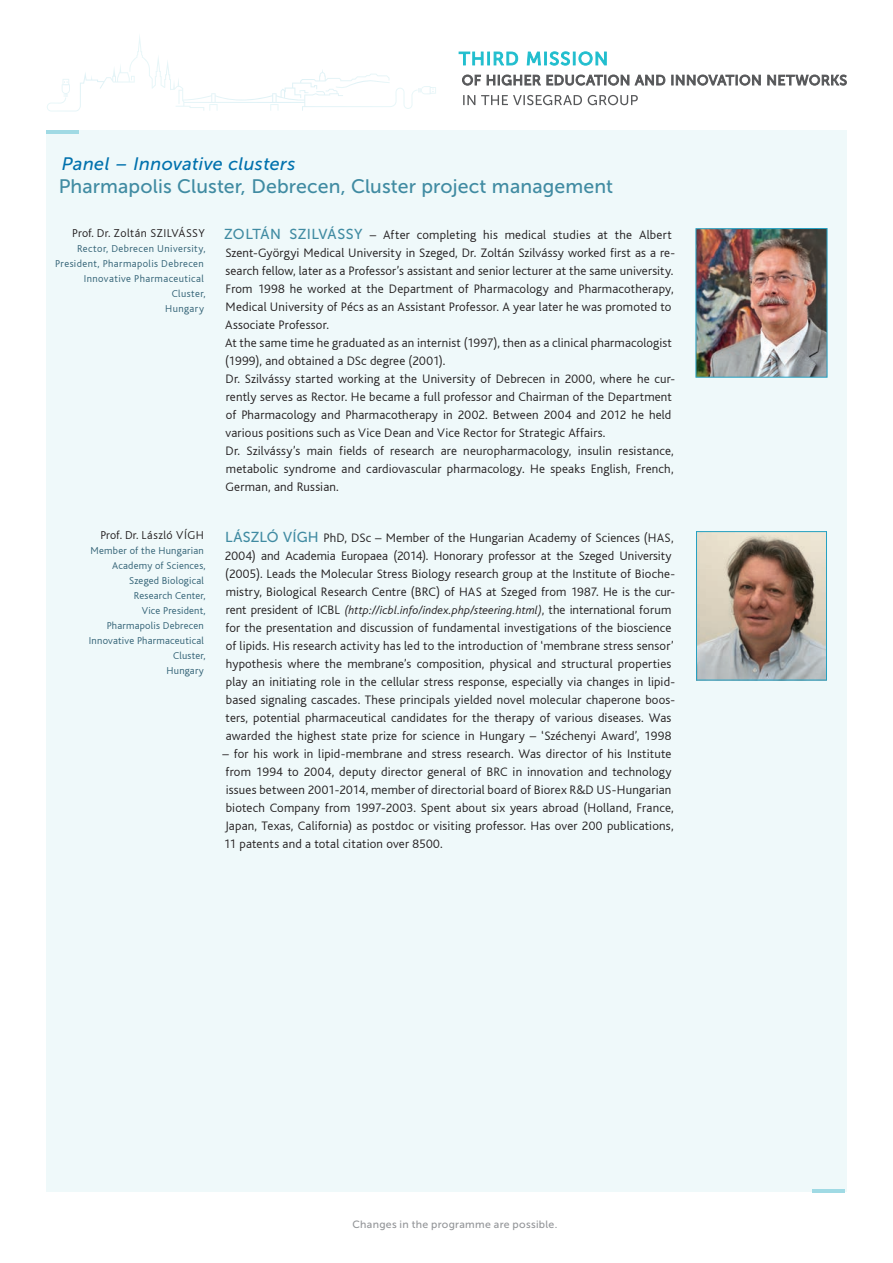
<style>
.page{position:relative;width:893px;height:1263px;background:#fff}
.page>*{position:absolute;margin:0;border:0;box-sizing:border-box;transform-origin:0 0}
.t1{font:19.5px "Museo Sans 500";letter-spacing:.005em;color:#408ba2}
.t2{font:italic 18px "Museo Sans 500";letter-spacing:.025em;color:#0071ad}
.t3{font:300 12.9px/18px "Bliss CE";letter-spacing:.015em;color:#231f20}
.t4{font:italic 300 12px "Bliss CE";letter-spacing:.01em;color:#231f20}
.t5{font:300 12px "Bliss CE";letter-spacing:.03em;color:#231f20}
.t6{font:300 10.5px/15px "Bliss CE";letter-spacing:.03em;color:#306074;text-align:right}
.t7{font:10.5px "Museo Sans 500";letter-spacing:.03em;color:#939598}
.s1{font-family:"Museo Sans 500";font-weight:400;font-size:14.4px;color:#408ba2}
.s2{font-style:normal;font-size:12.9px}
</style>
<div class="page">
<div style="left:46px;top:130px;width:800px;height:1062px;background:#eff9fa"></div>
<svg style="left:47px;top:35px;width:389px;height:77px"></svg>
<img style="left:698px;top:230px;width:127px;height:145px">
<div style="left:696px;top:228px;width:131px;height:149px;border:1px solid #24a1c2"></div>
<img style="left:698px;top:533px;width:127px;height:145px">
<div style="left:696px;top:531px;width:131px;height:149px;border:1px solid #24a1c2"></div>
<svg style="left:463px;top:95px;width:175px;height:10px"></svg>
<svg style="left:462px;top:75px;width:385px;height:10px"></svg>
<svg style="left:459px;top:52px;width:148px;height:13px"></svg>
<hr style="left:46px;top:130px;width:32px;height:4px;background:#a0dae4">
<hr style="left:813px;top:1189px;width:32px;height:3px;background:#a0dae4">
<h2 class="t2" style="left:62px;top:154px;width:235px">Panel – Innovative clusters</h2>
<h1 class="t1" style="left:59px;top:175px;width:556px">Pharmapolis Cluster, Debrecen, Cluster project management</h1>
<p class="t5" style="left:72px;top:226px;width:134px">Prof. Dr. Zoltán SZILVÁSSY</p>
<p class="t6" style="left:55px;top:241px;width:152px">Rector, Debrecen University,<br>President, Pharmapolis Debrecen<br>Innovative Pharmaceutical<br>Cluster,<br>Hungary</p>
<p class="t5" style="left:100px;top:529px;width:105px">Prof. Dr. László VÍGH</p>
<p class="t6" style="left:89px;top:543px;width:118px">Member of the Hungarian<br>Academy of Sciences,<br>Szeged Biological<br>Research Center,<br>Vice President,<br>Pharmapolis Debrecen<br>Innovative Pharmaceutical<br>Cluster,<br>Hungary</p>
<p class="t3" style="left:224px;top:226px;width:452px"><span class="s1">ZOLTÁN SZILVÁSSY</span> – After completing his medical studies at the Albert Szent-Györgyi Medical University in Szeged, Dr. Zoltán Szilvássy worked first as a re&shy;search fellow, later as a Professor’s assistant and senior lecturer at the same university.<br>From 1998 he worked at the Department of Pharmacology and Pharmacotherapy, Medical University of Pécs as an Assistant Professor. A year later he was promoted to Associate Professor.<br>At the same time he graduated as an internist (1997), then as a clinical pharmacologist (1999), and obtained a DSc degree (2001).<br>Dr. Szilvássy started working at the University of Debrecen in 2000, where he cur&shy;rently serves as Rector. He became a full professor and Chairman of the Department of Pharmacology and Pharmacotherapy in 2002. Between 2004 and 2012 he held various positions such as Vice Dean and Vice Rector for Strategic Affairs.<br>Dr. Szilvássy’s main fields of research are neuropharmacology, insulin resistance, metabolic syndrome and cardiovascular pharmacology. He speaks English, French, German, and Russian.</p>
<p class="t3" style="left:225px;top:528px;width:452px"><span class="s1">LÁSZLÓ VÍGH</span> PhD, DSc – Member of the Hungarian Academy of Sciences (HAS, 2004) and Academia Europaea (2014). Honorary professor at the Szeged University (2005). Leads the Molecular Stress Biology research group at the Institute of Bioche&shy;mistry, Biological Research Centre (BRC) of HAS at Szeged from 1987. He is the cur-</p>
<p class="t4" style="left:226px;top:603px;width:447px"><span class="s2">rent president of ICBL</span> (http://icbl.info/index.php/steering.html)<span class="s2">, the international forum</span></p>
<p class="t3" style="left:226px;top:618px;width:451px">for the presentation and discussion of fundamental investigations of the bioscience of lipids. His research activity has led to the introduction of ‘membrane stress sensor’ hypothesis where the membrane’s composition, physical and structural properties play an initiating role in the cellular stress response, especially via changes in lipid&shy;based signaling cascades. These principals yielded novel molecular chaperone boos&shy;ters, potential pharmaceutical candidates for the therapy of various diseases. Was awarded the highest state prize for science in Hungary – ‘Széchenyi Award’, 1998</p>
<p class="t3" style="left:223px;top:744px;width:452px">– for his work in lipid-membrane and stress research. Was director of his Institute from 1994 to 2004, deputy director general of BRC in innovation and technology issues between 2001-2014, member of directorial board of Biorex R&amp;D US-Hungarian biotech Company from 1997-2003. Spent about six years abroad (Holland, France, Japan, Texas, California) as postdoc or visiting professor. Has over 200 publications, 11 patents and a total citation over 8500.</p>
<p class="t7" style="left:352px;top:1219px;width:206px">Changes in the programme are possible.</p>
</div>
